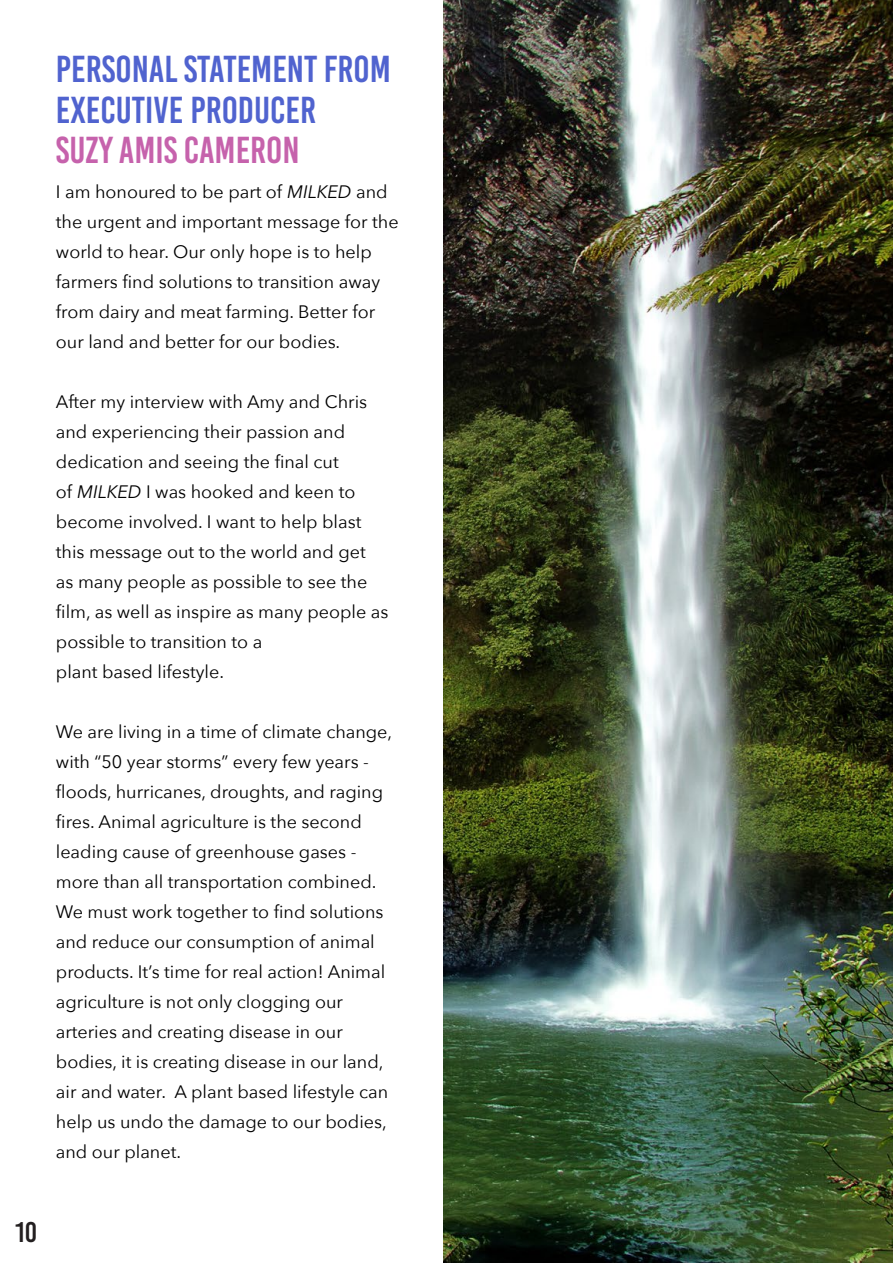
<style>
.page{position:relative;width:893px;height:1263px;background:#fff}
.page>*{position:absolute;margin:0;border:0;box-sizing:border-box;transform-origin:0 0}
.t1{font:37.5px/40.5px "Bebas Kai";color:#5063cf}
.t2{font:37.5px "Bebas Kai";color:#c662ac}
.t3{font:28.5px "Bebas Kai";color:#231f20}
.t4{font:18px/30px "Avenir Next";color:#000}
.s1{font-style:italic}
</style>
<div class="page">
<img style="left:444px;top:0;width:449px;height:1263px">
<p class="t1" style="left:56px;top:49px;width:337px">PERSONAL STATEMENT FROM<br>EXECUTIVE PRODUCER</p>
<p class="t2" style="left:56px;top:130px;width:245px">SUZY AMIS CAMERON</p>
<p class="t4" style="left:56px;top:176px;width:344px">I am honoured to be part of <span class="s1">MILKED</span> and the urgent and important message for the world to hear. Our only hope is to help farmers find solutions to transition away from dairy and meat farming. Better for our land and better for our bodies.</p>
<p class="t4" style="left:56px;top:386px;width:313px">After my interview with Amy and Chris and experiencing their passion and</p>
<p class="t4" style="left:56px;top:446px;width:334px">dedication and seeing the final cut<br>of <span class="s1">MILKED</span> I was hooked and keen to become involved. I want to help blast this message out to the world and get<br>as many people as possible to see the film, as well as inspire as many people as possible to transition to a</p>
<p class="t4" style="left:56px;top:656px;width:170px">plant based lifestyle.</p>
<p class="t4" style="left:56px;top:716px;width:338px">We are living in a time of climate change, with “50 year storms” every few years - floods, hurricanes, droughts, and raging fires. Animal agriculture is the second leading cause of greenhouse gases - more than all transportation combined.<br>We must work together to find solutions and reduce our consumption of animal products. It’s time for real action! Animal agriculture is not only clogging our arteries and creating disease in our bodies, it is creating disease in our land, air and water. A plant based lifestyle can help us undo the damage to our bodies, and our planet.</p>
<h2 class="t3" style="left:15px;top:1217px;width:23px">10</h2>
</div>
